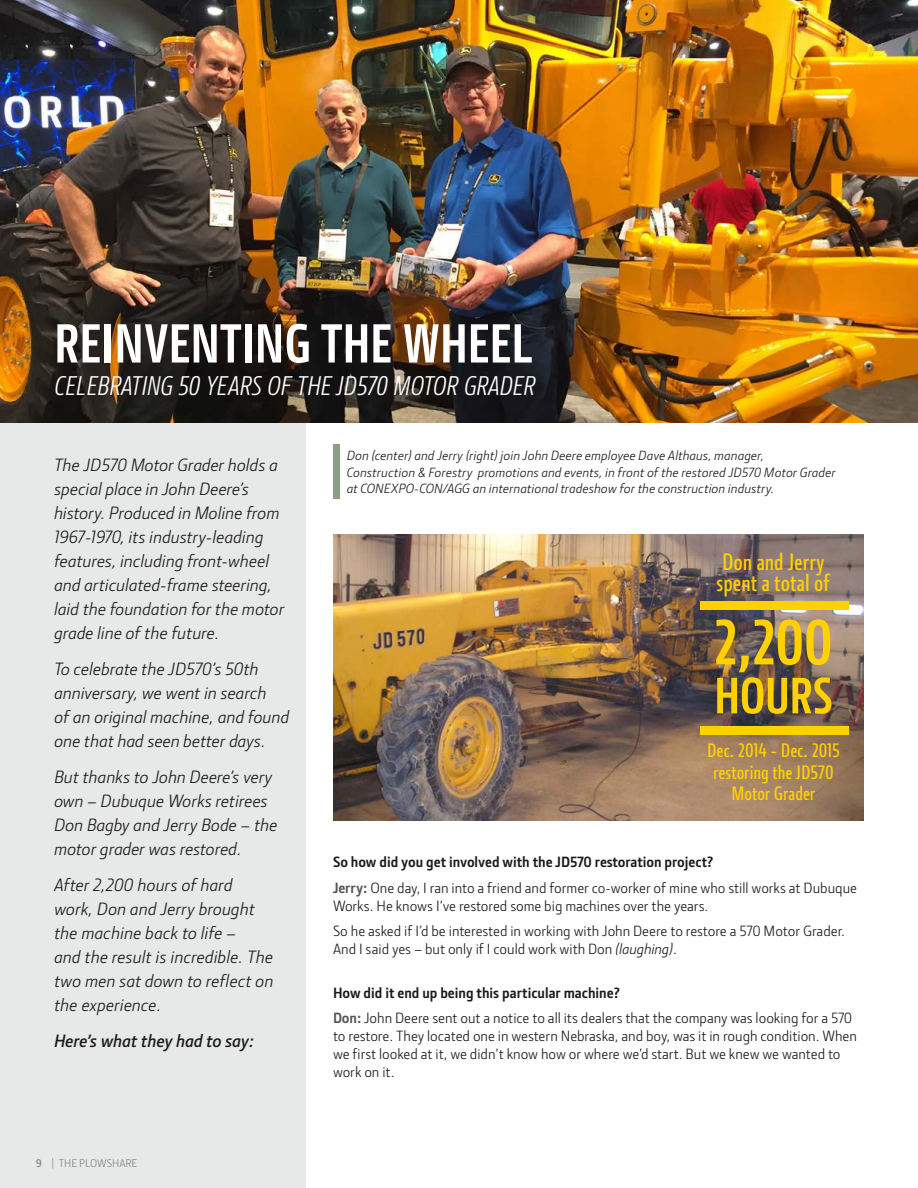
<style>
.page{position:relative;width:918px;height:1188px;background:#fff}
.page>*{position:absolute;margin:0;border:0;box-sizing:border-box;transform-origin:0 0}
.t1{font:700 64.35px "JD Sans Pro Cond";color:#ffd100}
.t2{font:700 55.5px "JD Sans Pro Cond";color:#fff}
.t3{font:700 51.45px "JD Sans Pro Cond";letter-spacing:-.01em;color:#ffd100}
.t4{font:italic 27.3px "JD Sans Pro Cond";letter-spacing:-.01em;color:#fff}
.t5{font:600 23.55px/21.5px "JD Sans Pro Cond";color:#ffd100}
.t6{font:600 19.35px/21.5px "JD Sans Pro Cond";color:#ffd100;text-align:center}
.t7{font:italic 18px/24px "JD Sans Pro";letter-spacing:.005em;color:#1c1b1a}
.t8{font:italic 600 18px "JD Sans Pro";letter-spacing:-.005em;color:#1c1b1a}
.t9{font:15px/25.5px "JD Sans Pro";color:#1c1b1a}
.t10{font:italic 13.5px/16.2px "JD Sans Pro";letter-spacing:.01em;color:#1c1b1a}
.t11{font:11.25px "JD Sans Pro";color:#818383}
.s1{font-weight:600}
.s2{font-weight:700}
.s3{font-weight:700;color:#535454}
.s4{font-style:italic}
</style>
<div class="page">
<div style="left:0;top:423px;width:306px;height:765px;background:#e7e8e8"></div>
<img style="left:0;top:0;width:918px;height:423px">
<div style="left:333px;top:444px;width:6px;height:54px;background:#8b9f81"></div>
<img style="left:333px;top:534px;width:531px;height:286px">
<div style="left:700px;top:601px;width:148px;height:8px;background:#ffd100"></div>
<div style="left:700px;top:726px;width:148px;height:9px;background:#ffd100"></div>
<h2 class="t2" style="left:54px;top:308px;width:480px">REINVENTING THE WHEEL</h2>
<h3 class="t4" style="left:54px;top:369px;width:483px">CELEBRATING 50 YEARS OF THE JD570 MOTOR GRADER</h3>
<p class="t7" style="left:54px;top:452px;width:232px">The JD570 Motor Grader holds a special place in John Deere’s history. Produced in Moline from<br>1967-1970, its industry-leading features, including front-wheel and articulated-frame steering, laid the foundation for the motor grade line of the future.</p>
<p class="t7" style="left:54px;top:656px;width:237px">To celebrate the JD570’s 50th anniversary, we went in search<br>of an original machine, and found one that had seen better days.</p>
<p class="t7" style="left:54px;top:764px;width:225px">But thanks to John Deere’s very own – Dubuque Works retirees<br>Don Bagby and Jerry Bode – the motor grader was restored.</p>
<p class="t7" style="left:54px;top:872px;width:221px">After 2,200 hours of hard work, Don and Jerry brought the machine back to life –<br>and the result is incredible. The two men sat down to reflect on the experience.</p>
<p class="t8" style="left:54px;top:1029px;width:201px">Here’s what they had to say:</p>
<p class="t11" style="left:36px;top:1156px;width:103px"><span class="s1">9</span> | THE PLOWSHARE</p>
<p class="t10" style="left:347px;top:447px;width:491px">Don (center) and Jerry (right) join John Deere employee Dave Althaus, manager,<br>Construction &amp; Forestry promotions and events, in front of the restored JD570 Motor Grader at CONEXPO-CON/AGG an international tradeshow for the construction industry.</p>
<h3 class="t5" style="left:717px;top:551px;width:115px">Don and Jerry spent a total of</h3>
<h1 class="t1" style="left:714px;top:601px;width:121px">2,200</h1>
<h3 class="t3" style="left:714px;top:663px;width:120px">HOURS</h3>
<p class="t6" style="left:707px;top:739px;width:134px">Dec. 2014 - Dec. 2015 restoring the JD570<br>Motor Grader</p>
<p class="t9" style="left:333px;top:849px;width:526px"><span class="s2">So how did you get involved with the JD570 restoration project?<br></span><span class="s3">Jerry:</span> One day, I ran into a friend and former co-worker of mine who still works at Dubuque</p>
<p class="t9" style="left:333px;top:893px;width:514px">Works. He knows I’ve restored some big machines over the years.<br>So he asked if I’d be interested in working with John Deere to restore a 570 Motor Grader.</p>
<p class="t9" style="left:333px;top:936px;width:346px">And I said yes – but only if I could work with Don <span class="s4">(laughing)</span>.</p>
<p class="t9" style="left:333px;top:980px;width:521px"><span class="s2">How did it end up being this particular machine?<br></span><span class="s3">Don:</span> John Deere sent out a notice to all its dealers that the company was looking for a 570</p>
<p class="t9" style="left:333px;top:1027px;width:525px;line-height:18px">to restore. They located one in western Nebraska, and boy, was it in rough condition. When we first looked at it, we didn’t know how or where we’d start. But we knew we wanted to work on it.</p>
</div>
